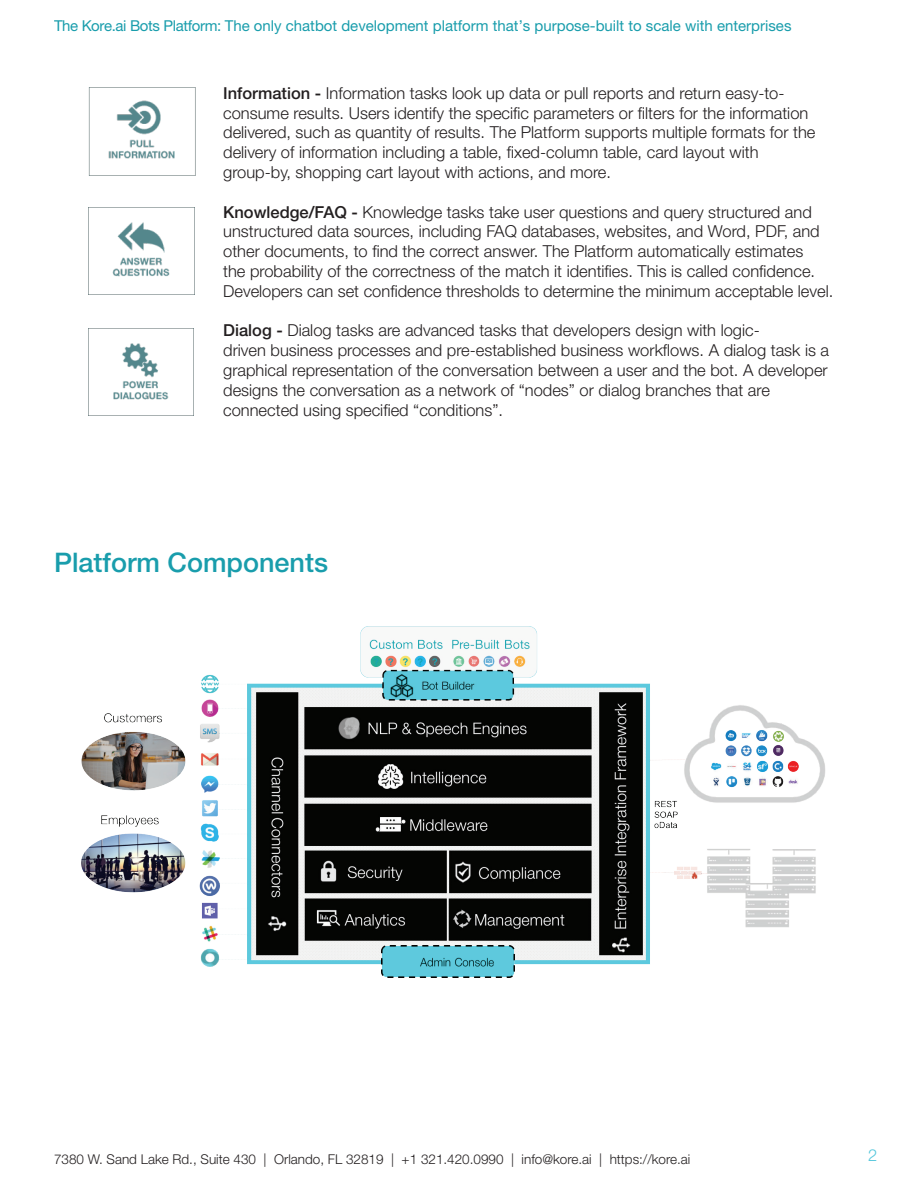
<style>
.page{position:relative;width:918px;height:1188px;background:#fff}
.page>*{position:absolute;margin:0;border:0;box-sizing:border-box;transform-origin:0 0}
.t1{font:500 27px "Helvetica Neue LT Pro";color:#199dac}
.t2{font:300 16.5px/19.8px "Helvetica Neue LT Pro";color:#231f20}
.t3{font:300 16.5px "Helvetica Neue LT Pro";color:#56c7dc}
.t4{font:15px "Helvetica Neue LT Pro";color:#199dac}
.t5{font:300 13.5px "Helvetica Neue LT Pro";color:#231f20}
.s1{font-weight:500}
</style>
<div class="page">
<img style="left:88px;top:88px;width:108px;height:87px">
<img style="left:88px;top:207px;width:106px;height:88px">
<img style="left:89px;top:329px;width:105px;height:87px">
<img style="left:81px;top:626px;width:744px;height:340px">
<img style="left:381px;top:946px;width:133px;height:31px">
<p class="t4" style="left:54px;top:17px;width:739px">The Kore.ai Bots Platform: The only chatbot development platform that’s purpose-built to scale with enterprises</p>
<p class="t2" style="left:223px;top:83px;width:594px"><span class="s1">Information -</span> Information tasks look up data or pull reports and return easy-to&shy;consume results. Users identify the specific parameters or filters for the information delivered, such as quantity of results. The Platform supports multiple formats for the delivery of information including a table, fixed-column table, card layout with group-by, shopping cart layout with actions, and more.</p>
<p class="t2" style="left:223px;top:201px;width:612px"><span class="s1">Knowledge/FAQ -</span> Knowledge tasks take user questions and query structured and unstructured data sources, including FAQ databases, websites, and Word, PDF, and other documents, to find the correct answer. The Platform automatically estimates<br>the probability of the correctness of the match it identifies. This is called confidence.<br>Developers can set confidence thresholds to determine the minimum acceptable level.</p>
<p class="t2" style="left:223px;top:320px;width:607px"><span class="s1">Dialog -</span> Dialog tasks are advanced tasks that developers design with logic-<br>driven business processes and pre-established business workflows. A dialog task is a graphical representation of the conversation between a user and the bot. A developer designs the conversation as a network of “nodes” or dialog branches that are connected using specified “conditions”.</p>
<h1 class="t1" style="left:54px;top:547px;width:276px">Platform Components</h1>
<p class="t5" style="left:54px;top:1151px;width:638px">7380 W. Sand Lake Rd., Suite 430 | Orlando, FL 32819 | +1 321.420.0990 | info@kore.ai | https://kore.ai</p>
<p class="t3" style="left:868px;top:1145px;width:11px">2</p>
</div>
